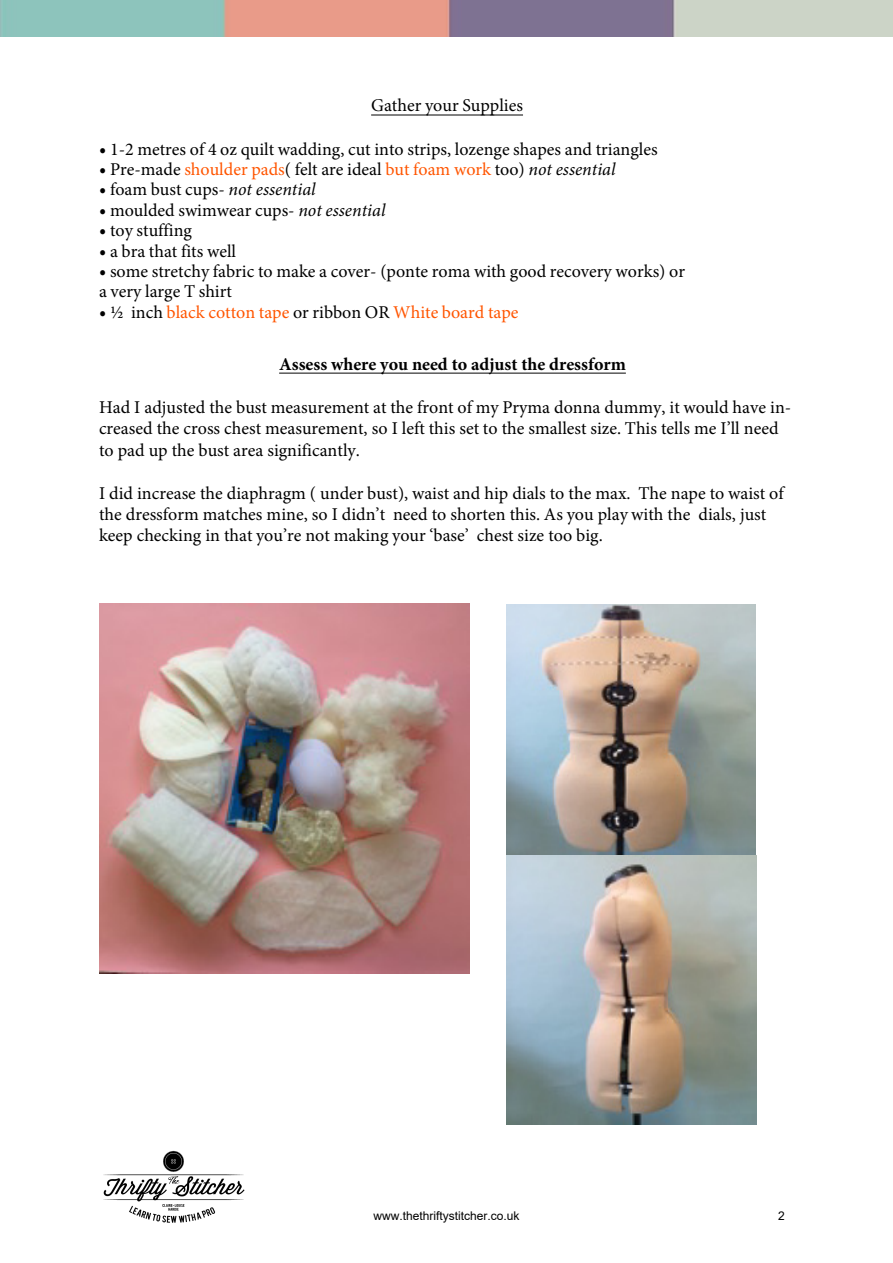
<style>
.page{position:relative;width:893px;height:1263px;background:#fff}
.page>*{position:absolute;margin:0;border:0;box-sizing:border-box;transform-origin:0 0}
.t1{font:18px/21.6px "Minion Pro";color:#000}
.t2{font:18px "Minion Pro";color:#f50}
.t3{font:700 18px "Minion Pro";color:#000}
.t4{font:12px "Arial";color:#000}
.s1{font-family:"Sofia Pro";font-weight:500;font-stretch:condensed}
.s2{color:#f50}
.s3{font-style:italic}
.s4{font-family:"Sofia Pro";font-weight:500;font-stretch:condensed;color:#000}
.s5{color:#000}
</style>
<div class="page">
<img style="left:506px;top:605px;width:249px;height:250px">
<img style="left:99px;top:603px;width:370px;height:370px">
<img style="left:506px;top:855px;width:251px;height:270px">
<hr style="left:371px;top:115px;width:152px;height:1px;background:#000">
<hr style="left:279px;top:373px;width:347px;height:1px;background:#000">
<img style="left:0;top:1px;width:893px;height:36px">
<img style="left:103px;top:1150px;width:142px;height:73px">
<p class="t1" style="left:371px;top:95px;width:153px">Gather your Supplies</p>
<p class="t1" style="left:99px;top:138px;width:560px"><span class="s1">•</span> 1-2 metres of 4 oz quilt wadding, cut into strips, lozenge shapes and triangles</p>
<p class="t1" style="left:99px;top:158px;width:518px"><span class="s1">•</span> Pre-made <span class="s2">shoulder pads</span>( felt are ideal <span class="s2">but foam work</span> too) <span class="s3">not essential</span></p>
<p class="t1" style="left:99px;top:179px;width:218px"><span class="s1">•</span> foam bust cups- <span class="s3">not essential</span></p>
<p class="t1" style="left:99px;top:199px;width:288px"><span class="s1">•</span> moulded swimwear cups- <span class="s3">not essential</span></p>
<p class="t1" style="left:99px;top:220px;width:95px"><span class="s1">•</span> toy stuffing</p>
<p class="t1" style="left:99px;top:240px;width:139px"><span class="s1">•</span> a bra that fits well</p>
<p class="t1" style="left:99px;top:261px;width:587px;line-height:20.4px"><span class="s1">•</span> some stretchy fabric to make a cover- (ponte roma with good recovery works) or a very large T shirt</p>
<p class="t2" style="left:99px;top:300px;width:421px"><span class="s4">•</span> <span class="s5">½ inch</span> black cotton tape <span class="s5">or ribbon OR</span> White board tape</p>
<p class="t3" style="left:279px;top:351px;width:348px">Assess where you need to adjust the dressform</p>
<p class="t1" style="left:99px;top:396px;width:694px">Had I adjusted the bust measurement at the front of my Pryma donna dummy, it would have in&shy;creased the cross chest measurement, so I left this set to the smallest size. This tells me I’ll need to pad up the bust area significantly.</p>
<p class="t1" style="left:99px;top:483px;width:686px;line-height:21px">I did increase the diaphragm ( under bust), waist and hip dials to the max. The nape to waist of the dressform matches mine, so I didn’t need to shorten this. As you play with the dials, just keep checking in that you’re not making your ‘base’ chest size too big.</p>
<p class="t4" style="left:373px;top:1207px;width:148px">www.thethriftystitcher.co.uk</p>
<p class="t4" style="left:778px;top:1207px;width:8px">2</p>
</div>
